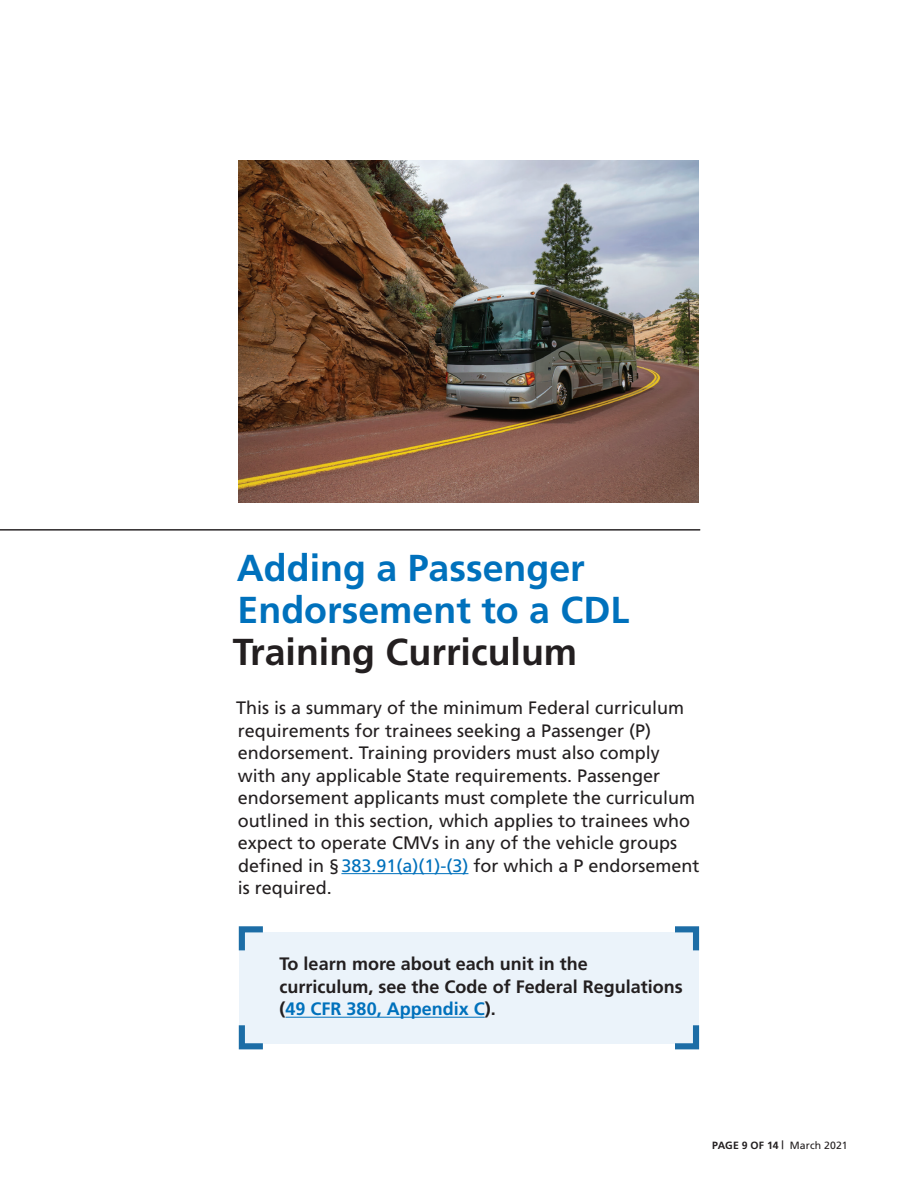
<style>
.page{position:relative;width:918px;height:1188px;background:#fff}
.page>*{position:absolute;margin:0;border:0;box-sizing:border-box;transform-origin:0 0}
.t1{font:700 37.5px/42px "Frutiger";color:#0071bc}
.t2{font:18px/22.5px "Frutiger";color:#231f20}
.t3{font:700 18px/22.5px "Frutiger";color:#231f20}
.t4{font:700 10.5px "Frutiger";letter-spacing:-.005em;color:#231f20}
.s1{color:#231f20}
.s2{color:#0071bc}
.s3{font-size:8.85px}
.s4{font-weight:400}
</style>
<div class="page">
<hr style="left:0;top:530px;width:700px;height:1px;background:#231f20">
<img style="left:239px;top:161px;width:459px;height:342px">
<hr style="left:341px;top:873px;width:127px;height:1px;background:#0071bc">
<div style="left:239px;top:932px;width:459px;height:111px;background:#ebf3fa"></div>
<svg style="left:238px;top:926px;width:25px;height:25px"></svg>
<svg style="left:238px;top:1025px;width:31px;height:25px"></svg>
<svg style="left:669px;top:1019px;width:31px;height:31px"></svg>
<svg style="left:675px;top:926px;width:25px;height:31px"></svg>
<hr style="left:286px;top:1017px;width:199px;height:1px;background:#0071bc">
<h2 class="t1" style="left:233px;top:548px;width:398px">Adding a Passenger<br>Endorsement to a CDL<br><span class="s1">Training Curriculum</span></h2>
<p class="t2" style="left:236px;top:697px;width:465px">This is a summary of the minimum Federal curriculum requirements for trainees seeking a Passenger (P) endorsement. Training providers must also comply with any applicable State requirements. Passenger endorsement applicants must complete the curriculum outlined in this section, which applies to trainees who expect to operate CMVs in any of the vehicle groups defined in § <span class="s2">383.91(a)(1)-(3)</span> for which a P endorsement is required.</p>
<p class="t3" style="left:280px;top:953px;width:405px">To learn more about each unit in the curriculum, see the Code of Federal Regulations (<span class="s2">49 CFR 380, Appendix C</span>).</p>
<p class="t4" style="left:712px;top:1139px;width:137px">PAGE 9 OF 14 <span class="s3">|</span> <span class="s4">March 2021</span></p>
</div>
